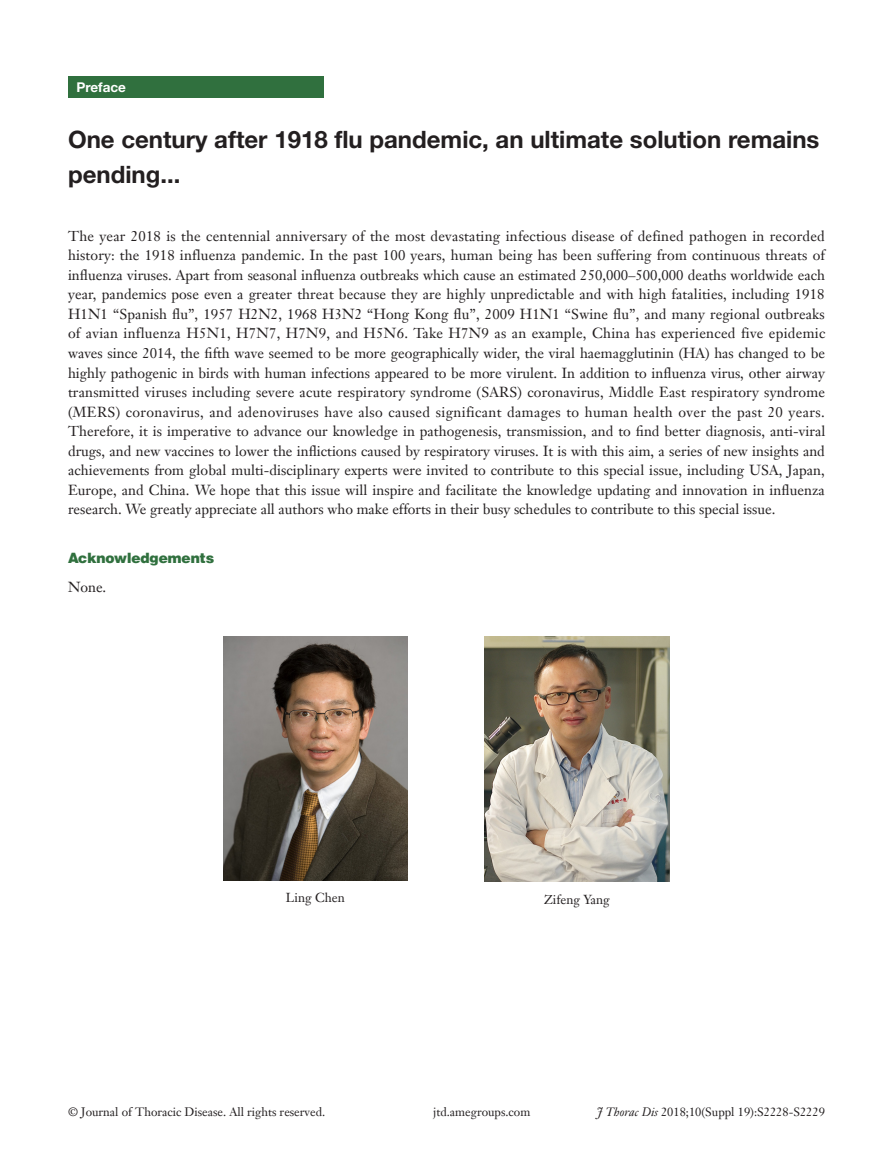
<style>
.page{position:relative;width:893px;height:1170px;background:#fff}
.page>*{position:absolute;margin:0;border:0;box-sizing:border-box;transform-origin:0 0}
.文题{font:700 24px/34.5px "Helvetica Neue LT Pro";color:#231f20}
.t1{font:14.25px/19.5px "Janson Text LT";color:#231f20;text-align:justify}
.一级标题-6_5{font:900 14.25px "Helvetica";color:#30703e}
.栏目{font:700 13.5px "Helvetica Neue LT Pro";color:#fff}
.二级标题下沉{font:12.75px "Janson Text LT";color:#231f20}
.t2{font:12px "Janson Text LT";color:#231f20}
.s1{font-style:italic}
</style>
<div class="page">
<div style="left:68px;top:77px;width:255px;height:21px;background:#30703e"></div>
<img style="left:223px;top:636px;width:184px;height:244px">
<img style="left:484px;top:636px;width:186px;height:245px">
<p class="栏目" style="left:77px;top:79px;width:51px">Preface</p>
<p class="文题" style="left:68px;top:122px;width:753px">One century after 1918 flu pandemic, an ultimate solution remains pending...</p>
<p class="t1" style="left:68px;top:226px;width:759px">The year 2018 is the centennial anniversary of the most devastating infectious disease of defined pathogen in recorded history: the 1918 influenza pandemic. In the past 100 years, human being has been suffering from continuous threats of influenza viruses. Apart from seasonal influenza outbreaks which cause an estimated 250,000–500,000 deaths worldwide each year, pandemics pose even a greater threat because they are highly unpredictable and with high fatalities, including 1918<br>H1N1 “Spanish flu”, 1957 H2N2, 1968 H3N2 “Hong Kong flu”, 2009 H1N1 “Swine flu”, and many regional outbreaks of avian influenza H5N1, H7N7, H7N9, and H5N6. Take H7N9 as an example, China has experienced five epidemic waves since 2014, the fifth wave seemed to be more geographically wider, the viral haemagglutinin (HA) has changed to be highly pathogenic in birds with human infections appeared to be more virulent. In addition to influenza virus, other airway transmitted viruses including severe acute respiratory syndrome (SARS) coronavirus, Middle East respiratory syndrome (MERS) coronavirus, and adenoviruses have also caused significant damages to human health over the past 20 years.<br>Therefore, it is imperative to advance our knowledge in pathogenesis, transmission, and to find better diagnosis, anti-viral drugs, and new vaccines to lower the inflictions caused by respiratory viruses. It is with this aim, a series of new insights and achievements from global multi-disciplinary experts were invited to contribute to this special issue, including USA, Japan, Europe, and China. We hope that this issue will inspire and facilitate the knowledge updating and innovation in influenza research. We greatly appreciate all authors who make efforts in their busy schedules to contribute to this special issue.</p>
<p class="一级标题-6_5" style="left:68px;top:548px;width:148px">Acknowledgements</p>
<p class="t1" style="left:68px;top:577px;width:40px">None.</p>
<p class="二级标题下沉" style="left:286px;top:889px;width:61px">Ling Chen</p>
<p class="二级标题下沉" style="left:544px;top:891px;width:67px">Zifeng Yang</p>
<p class="t2" style="left:68px;top:1104px;width:259px">© Journal of Thoracic Disease. All rights reserved.</p>
<p class="t2" style="left:433px;top:1104px;width:99px">jtd.amegroups.com</p>
<p class="t2" style="left:597px;top:1104px;width:230px"><span class="s1">J Thorac Dis</span> 2018;10(Suppl 19):S2228-S2229</p>
</div>
